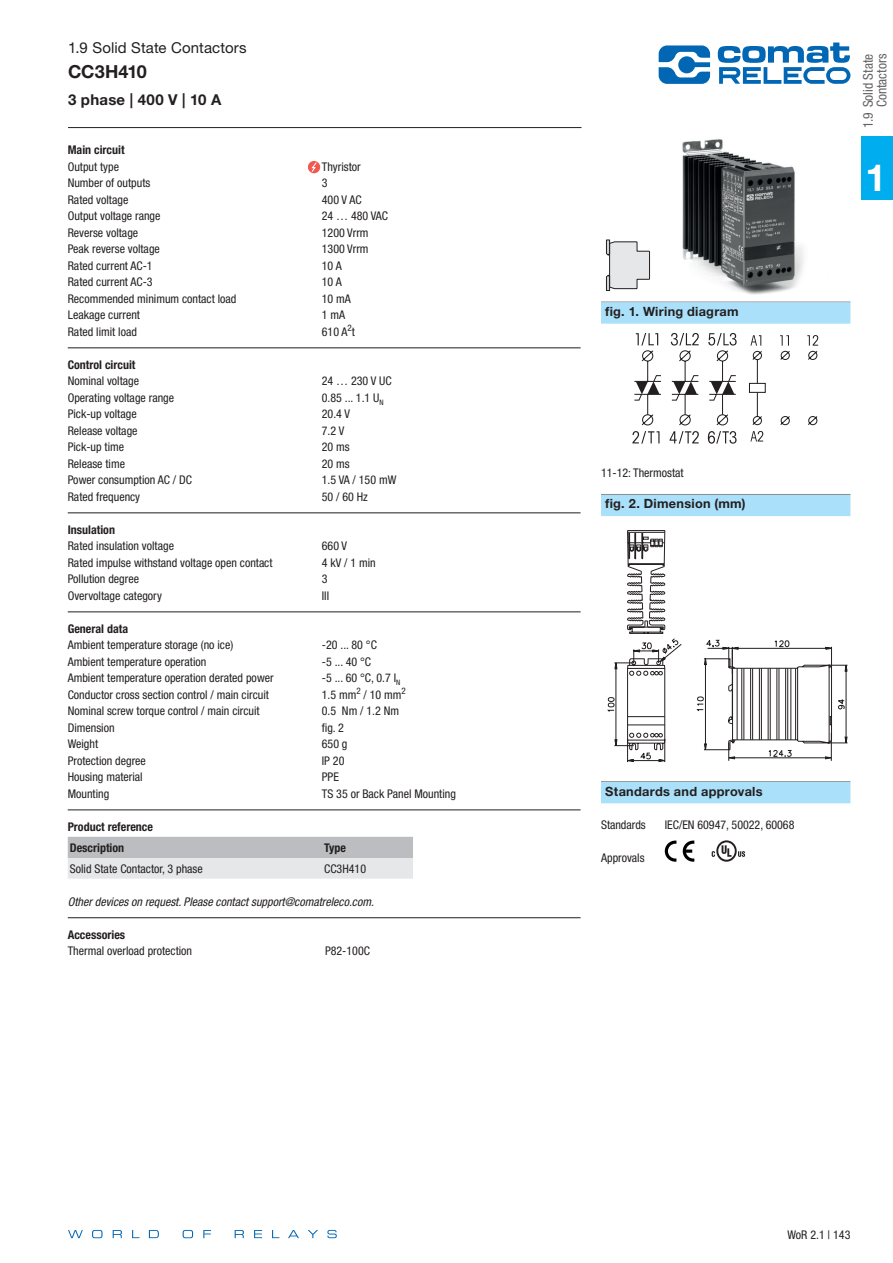
<style>
.page{position:relative;width:893px;height:1263px;background:#fff}
.page>*{position:absolute;margin:0;border:0;box-sizing:border-box;transform-origin:0 0}
.t1{font:700 37.5px "Helvetica Neue LT Std";color:#fff}
.t2{font:700 18px "Helvetica Neue LT Std";letter-spacing:-.005em;color:#231f20}
.t3{font:15px "Helvetica Neue LT Std";letter-spacing:.005em;color:#231f20}
.t4{font:700 15px "Helvetica Neue LT Std";letter-spacing:.015em;color:#231f20}
.t5{font:condensed 13.5px/13.5px "Helvetica Neue LT Std";color:#636366;text-align:right}
.t6{font:700 12.75px "Helvetica Neue LT Std";letter-spacing:.02em;color:#231f20}
.t7{font:condensed 12px/16.5px "Helvetica Neue LT Std";color:#231f20}
.t8{font:700 condensed 12px/20.9px "Helvetica Neue LT Std";color:#231f20}
.t9{font:italic condensed 12px "Helvetica Neue LT Std";color:#231f20}
</style>
<div class="page">
<svg style="left:254px;top:1230px;width:8px;height:8px"></svg>
<svg style="left:235px;top:1230px;width:9px;height:8px"></svg>
<svg style="left:327px;top:1230px;width:10px;height:8px"></svg>
<svg style="left:308px;top:1230px;width:10px;height:8px"></svg>
<svg style="left:272px;top:1230px;width:7px;height:8px"></svg>
<svg style="left:288px;top:1230px;width:11px;height:8px"></svg>
<svg style="left:113px;top:1230px;width:9px;height:8px"></svg>
<svg style="left:92px;top:1230px;width:10px;height:8px"></svg>
<svg style="left:68px;top:1230px;width:15px;height:8px"></svg>
<svg style="left:203px;top:1230px;width:8px;height:8px"></svg>
<svg style="left:132px;top:1230px;width:7px;height:8px"></svg>
<svg style="left:183px;top:1230px;width:10px;height:8px"></svg>
<svg style="left:149px;top:1230px;width:10px;height:8px"></svg>
<svg style="left:659px;top:45px;width:51px;height:39px"></svg>
<svg style="left:718px;top:43px;width:132px;height:41px"></svg>
<div style="left:861px;top:136px;width:32px;height:64px;background:#00aeef"></div>
<hr style="left:68px;top:348px;width:513px;height:1px;background:#231f20">
<hr style="left:68px;top:513px;width:513px;height:1px;background:#231f20">
<hr style="left:68px;top:612px;width:513px;height:1px;background:#231f20">
<hr style="left:68px;top:810px;width:513px;height:1px;background:#231f20">
<hr style="left:68px;top:917px;width:513px;height:1px;background:#231f20">
<svg style="left:68px;top:837px;width:345px;height:42px;background:#d1d2d4"></svg>
<hr style="left:68px;top:127px;width:513px;height:1px;background:#231f20">
<div style="left:601px;top:302px;width:249px;height:22px;background:#aae0f9"></div>
<hr style="left:601px;top:494px;width:249px;height:1px;background:#808285">
<div style="left:601px;top:495px;width:249px;height:21px;background:#aae0f9"></div>
<hr style="left:601px;top:781px;width:249px;height:1px;background:#808285">
<div style="left:601px;top:782px;width:249px;height:21px;background:#aae0f9"></div>
<svg style="left:606px;top:240px;width:44px;height:51px"></svg>
<img style="left:682px;top:139px;width:122px;height:156px">
<svg style="left:632px;top:333px;width:29px;height:111px"></svg>
<svg style="left:670px;top:333px;width:29px;height:111px"></svg>
<svg style="left:749px;top:335px;width:69px;height:106px"></svg>
<svg style="left:708px;top:333px;width:29px;height:111px"></svg>
<svg style="left:607px;top:530px;width:241px;height:233px"></svg>
<svg style="left:683px;top:840px;width:11px;height:22px"></svg>
<svg style="left:665px;top:840px;width:11px;height:22px"></svg>
<svg style="left:738px;top:851px;width:7px;height:6px"></svg>
<svg style="left:716px;top:840px;width:21px;height:22px"></svg>
<svg style="left:718px;top:842px;width:17px;height:18px"></svg>
<svg style="left:722px;top:845px;width:9px;height:12px"></svg>
<svg style="left:712px;top:851px;width:3px;height:6px"></svg>
<div style="left:308px;top:161px;width:12px;height:12px;background:#f0594d;border-radius:50%"></div>
<svg style="left:311px;top:161px;width:6px;height:12px"></svg>
<p class="t3" style="left:68px;top:39px;width:180px">1.9 Solid State Contactors</p>
<h2 class="t2" style="left:68px;top:61px;width:80px">CC3H410</h2>
<p class="t4" style="left:68px;top:90px;width:155px">3 phase | 400 V | 10 A</p>
<p class="t8" style="left:68px;top:139px;width:58px">Main circuit</p>
<p class="t7" style="left:68px;top:158px;width:170px">Output type<br>Number of outputs<br>Rated voltage<br>Output voltage range<br>Reverse voltage<br>Peak reverse voltage<br>Rated current AC-1<br>Rated current AC-3<br>Recommended minimum contact load<br>Leakage current<br>Rated limit load</p>
<p class="t8" style="left:68px;top:354px;width:69px">Control circuit</p>
<p class="t7" style="left:68px;top:373px;width:126px">Nominal voltage<br>Operating voltage range<br>Pick-up voltage<br>Release voltage<br>Pick-up time<br>Release time<br>Power consumption AC / DC<br>Rated frequency</p>
<p class="t8" style="left:68px;top:519px;width:49px">Insulation</p>
<p class="t7" style="left:68px;top:538px;width:206px">Rated insulation voltage<br>Rated impulse withstand voltage open contact<br>Pollution degree<br>Overvoltage category</p>
<p class="t8" style="left:68px;top:618px;width:62px">General data</p>
<p class="t7" style="left:68px;top:637px;width:207px">Ambient temperature storage (no ice)<br>Ambient temperature operation<br>Ambient temperature operation derated power<br>Conductor cross section control / main circuit<br>Nominal screw torque control / main circuit<br>Dimension<br>Weight<br>Protection degree<br>Housing material<br>Mounting</p>
<p class="t8" style="left:68px;top:816px;width:87px">Product reference<br>Description</p>
<p class="t7" style="left:322px;top:158px;width:68px">Thyristor<br>3<br>400 V AC<br>24 … 480 VAC<br>1200 Vrrm<br>1300 Vrrm<br>10 A<br>10 A<br>10 mA<br>1 mA<br>610 A<sup>2</sup>t</p>
<p class="t7" style="left:322px;top:373px;width:76px">24 … 230 V UC<br>0.85 ... 1.1 U<sub>N<br></sub>20.4 V<br>7.2 V<br>20 ms<br>20 ms<br>1.5 VA / 150 mW<br>50 / 60 Hz</p>
<p class="t7" style="left:322px;top:538px;width:55px">660 V<br>4 kV / 1 min<br>3<br>III</p>
<p class="t7" style="left:322px;top:637px;width:136px">-20 ... 80 °C<br>-5 ... 40 °C<br>-5 ... 60 °C, 0.7 I<sub>N<br></sub>1.5 mm<sup>2</sup> / 10 mm<sup>2<br></sup>0.5 Nm / 1.2 Nm<br>fig. 2<br>650 g<br>IP 20<br>PPE<br>TS 35 or Back Panel Mounting</p>
<p class="t8" style="left:324px;top:837px;width:23px">Type</p>
<p class="t7" style="left:70px;top:860px;width:134px">Solid State Contactor, 3 phase</p>
<p class="t7" style="left:324px;top:860px;width:43px">CC3H410</p>
<p class="t9" style="left:68px;top:894px;width:308px">Other devices on request. Please contact support@comatreleco.com.</p>
<p class="t8" style="left:68px;top:924px;width:59px">Accessories</p>
<p class="t7" style="left:68px;top:942px;width:126px">Thermal overload protection</p>
<p class="t7" style="left:325px;top:942px;width:47px">P82-100C</p>
<p class="t6" style="left:605px;top:304px;width:135px">fig. 1. Wiring diagram</p>
<p class="t7" style="left:601px;top:464px;width:84px">11-12: Thermostat</p>
<p class="t6" style="left:605px;top:496px;width:142px">fig. 2. Dimension (mm)</p>
<p class="t5" style="left:861px;top:128px;width:76px;rotate:-90deg">1.9 Solid State<br>Contactors</p>
<h1 class="t1" style="left:865px;top:155px;width:22px">1</h1>
<p class="t6" style="left:605px;top:783px;width:159px">Standards and approvals</p>
<p class="t7" style="left:601px;top:816px;width:46px">Standards</p>
<p class="t7" style="left:665px;top:816px;width:131px">IEC/EN 60947, 50022, 60068</p>
<p class="t7" style="left:601px;top:849px;width:45px">Approvals</p>
<p class="t7" style="left:787px;top:1226px;width:64px">WoR 2.1 | 143</p>
</div>
